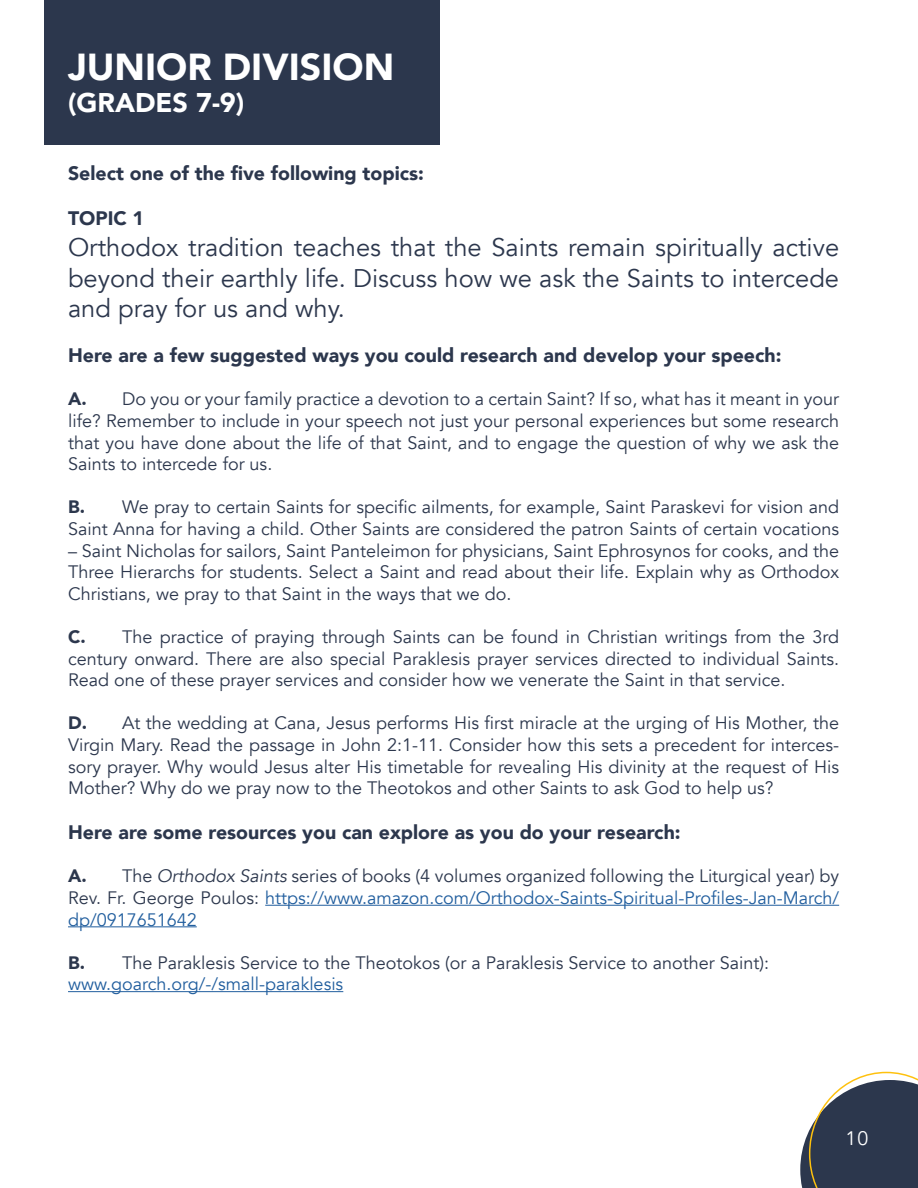
<style>
.page{position:relative;width:918px;height:1188px;background:#fff}
.page>*{position:absolute;margin:0;border:0;box-sizing:border-box;transform-origin:0 0}
.t1{font:900 37.5px "Avenir";color:#fff}
.t2{font:900 27px "Avenir";color:#fff}
.t3{font:25.5px/30.6px "Avenir";color:#2c374d;text-align:justify}
.t4{font:900 19.5px "Avenir";color:#2c374d}
.t5{font:19.5px "Avenir";color:#fff}
.t6{font:18px/21.6px "Avenir";color:#2c374d;text-align:justify}
.s1{font-weight:900}
.s2{font-style:italic}
.s3{color:#215e9e}
</style>
<div class="page">
<div style="left:44px;top:0;width:396px;height:145px;background:#2c374d"></div>
<hr style="left:265px;top:905px;width:574px;height:1px;background:#215e9e">
<hr style="left:68px;top:926px;width:129px;height:1px;background:#215e9e">
<hr style="left:68px;top:991px;width:275px;height:1px;background:#215e9e">
<svg style="left:800px;top:1072px;width:118px;height:116px"></svg>
<h1 class="t1" style="left:68px;top:34px;width:328px">JUNIOR DIVISION</h1>
<h2 class="t2" style="left:68px;top:79px;width:178px">(GRADES 7-9)</h2>
<p class="t4" style="left:68px;top:157px;width:357px">Select one of the five following topics:</p>
<p class="t4" style="left:68px;top:202px;width:78px">TOPIC 1</p>
<h3 class="t3" style="left:68px;top:232px;width:773px">Orthodox tradition teaches that the Saints remain spiritually active beyond their earthly life. Discuss how we ask the Saints to intercede and pray for us and why.</h3>
<p class="t4" style="left:68px;top:339px;width:715px">Here are a few suggested ways you could research and develop your speech:</p>
<p class="t6" style="left:68px;top:389px;width:773px"><span class="s1">A.</span> Do you or your family practice a devotion to a certain Saint? If so, what has it meant in your life? Remember to include in your speech not just your personal experiences but some research that you have done about the life of that Saint, and to engage the question of why we ask the Saints to intercede for us.</p>
<p class="t6" style="left:68px;top:497px;width:773px"><span class="s1">B.</span> We pray to certain Saints for specific ailments, for example, Saint Paraskevi for vision and<br>Saint Anna for having a child. Other Saints are considered the patron Saints of certain vocations</p>
<p class="t6" style="left:68px;top:540px;width:773px">– Saint Nicholas for sailors, Saint Panteleimon for physicians, Saint Ephrosynos for cooks, and the Three Hierarchs for students. Select a Saint and read about their life. Explain why as Orthodox Christians, we pray to that Saint in the ways that we do.</p>
<p class="t6" style="left:68px;top:626px;width:773px"><span class="s1">C.</span> The practice of praying through Saints can be found in Christian writings from the 3rd century onward. There are also special Paraklesis prayer services directed to individual Saints.<br>Read one of these prayer services and consider how we venerate the Saint in that service.</p>
<p class="t6" style="left:68px;top:713px;width:773px"><span class="s1">D.</span> At the wedding at Cana, Jesus performs His first miracle at the urging of His Mother, the Virgin Mary. Read the passage in John 2:1-11. Consider how this sets a precedent for interces&shy;sory prayer. Why would Jesus alter His timetable for revealing His divinity at the request of His Mother? Why do we pray now to the Theotokos and other Saints to ask God to help us?</p>
<p class="t4" style="left:68px;top:816px;width:614px">Here are some resources you can explore as you do your research:</p>
<p class="t6" style="left:68px;top:866px;width:773px"><span class="s1">A.</span> The <span class="s2">Orthodox Saints</span> series of books (4 volumes organized following the Liturgical year) by Rev. Fr. George Poulos: <span class="s3">https://www.amazon.com/Orthodox-Saints-Spiritual-Profiles-Jan-March/ dp/0917651642</span></p>
<p class="t6" style="left:68px;top:952px;width:703px"><span class="s1">B.</span> The Paraklesis Service to the Theotokos (or a Paraklesis Service to another Saint): <span class="s3">www.goarch.org/-/small-paraklesis</span></p>
<p class="t5" style="left:846px;top:1127px;width:24px">10</p>
</div>
